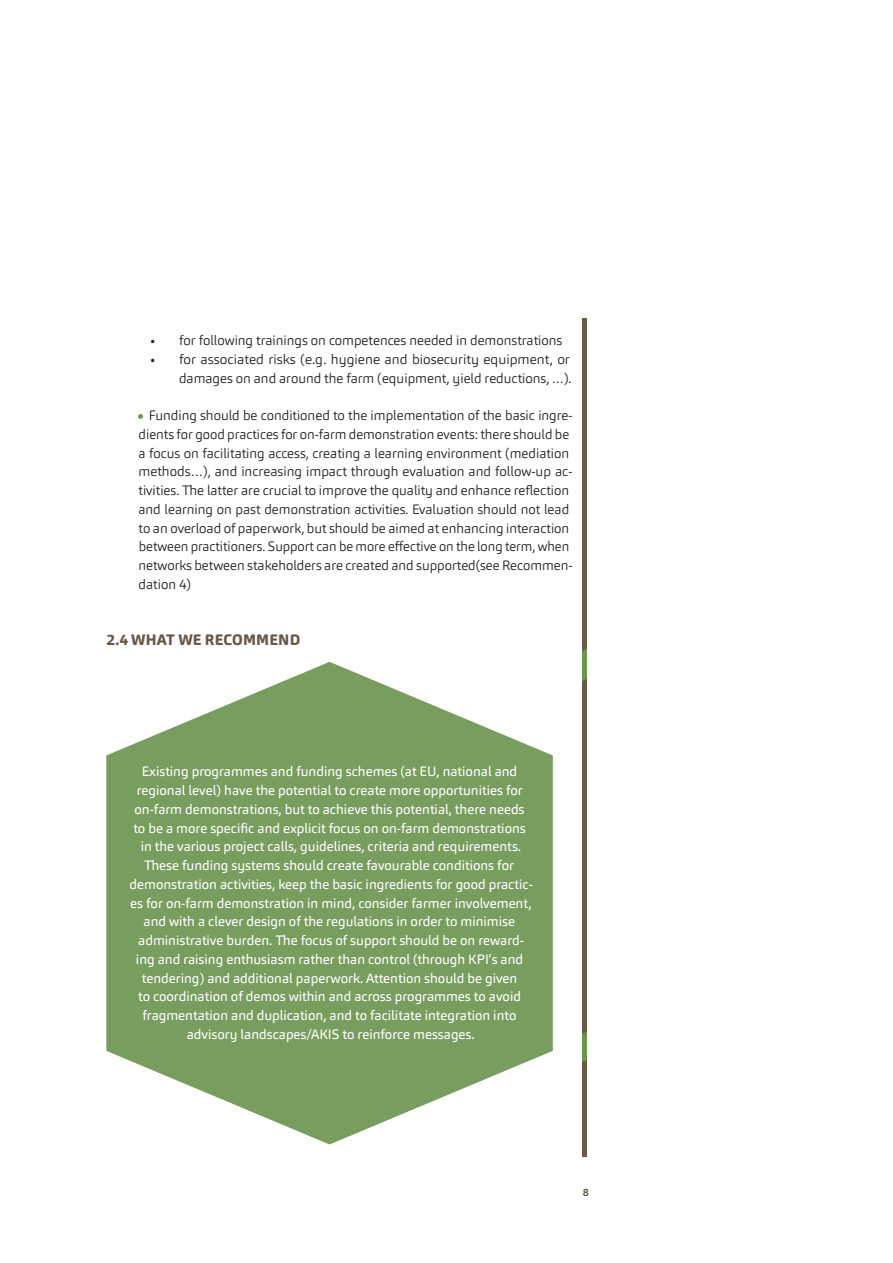
<style>
.page{position:relative;width:893px;height:1263px;background:#fff}
.page>*{position:absolute;margin:0;border:0;box-sizing:border-box;transform-origin:0 0}
.t1{font:800 15px "Carnas";letter-spacing:.01em;color:#685844}
.Body_-_opsomming{font:13.5px/18.8px "Carnas";color:#fff;text-align:center}
.Body_-_opsomming-2{font:300 13.5px/18.8px "Carnas";color:#231f20;text-align:right}
.t2{font:700 10.5px "Carnas";color:#685844}
</style>
<div class="page">
<svg style="left:583px;top:319px;width:4px;height:838px"></svg>
<svg style="left:138px;top:414px;width:5px;height:5px"></svg>
<svg style="left:106px;top:662px;width:447px;height:482px;fill:#789d5e"></svg>
<p class="Body_-_opsomming-2" style="left:151px;top:331px;width:413px">• for following trainings on competences needed in demonstrations</p>
<p class="Body_-_opsomming-2" style="left:151px;top:350px;width:423px">• for associated risks (e.g. hygiene and biosecurity equipment, or damages on and around the farm (equipment, yield reductions, …).</p>
<p class="Body_-_opsomming-2" style="left:138px;top:406px;width:436px;text-align:left;text-indent:10px">Funding should be conditioned to the implementation of the basic ingre&shy;dients for good practices for on-farm demonstration events: there should be a focus on facilitating access, creating a learning environment (mediation methods…), and increasing impact through evaluation and follow-up ac&shy;tivities. The latter are crucial to improve the quality and enhance reflection and learning on past demonstration activities. Evaluation should not lead to an overload of paperwork, but should be aimed at enhancing interaction between practitioners. Support can be more effective on the long term, when networks between stakeholders are created and supported(see Recommen&shy;dation 4)</p>
<h3 class="t1" style="left:107px;top:630px;width:195px">2.4 WHAT WE RECOMMEND</h3>
<p class="Body_-_opsomming" style="left:130px;top:762px;width:405px">Existing programmes and funding schemes (at EU, national and regional level) have the potential to create more opportunities for on-farm demonstrations, but to achieve this potential, there needs to be a more specific and explicit focus on on-farm demonstrations in the various project calls, guidelines, criteria and requirements.<br>These funding systems should create favourable conditions for demonstration activities, keep the basic ingredients for good practic&shy;es for on-farm demonstration in mind, consider farmer involvement, and with a clever design of the regulations in order to minimise administrative burden. The focus of support should be on reward&shy;ing and raising enthusiasm rather than control (through KPI’s and tendering) and additional paperwork. Attention should be given<br>to coordination of demos within and across programmes to avoid fragmentation and duplication, and to facilitate integration into advisory landscapes/AKIS to reinforce messages.</p>
<p class="t2" style="left:583px;top:1186px;width:8px">8</p>
</div>
